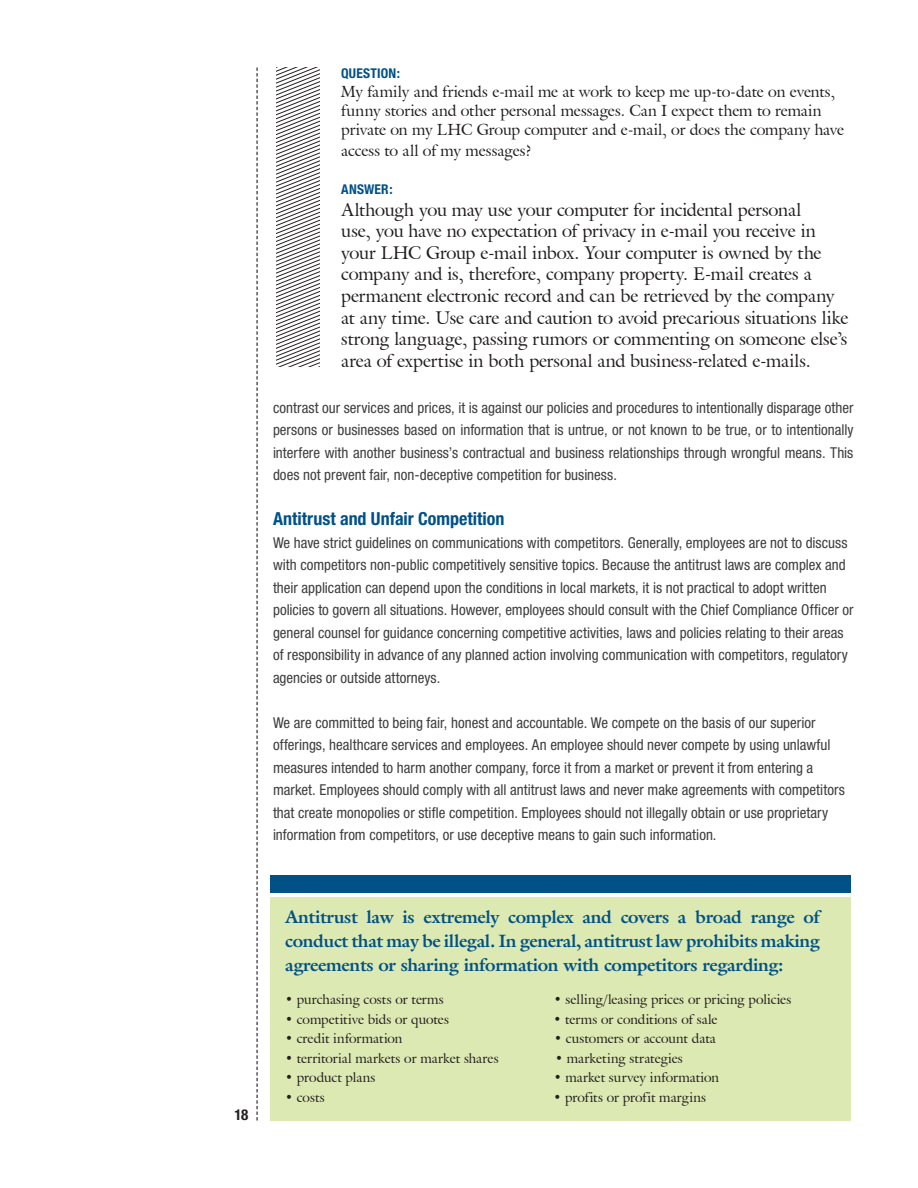
<style>
.page{position:relative;width:918px;height:1188px;background:#fff}
.page>*{position:absolute;margin:0;border:0;box-sizing:border-box;transform-origin:0 0}
.answer{font:18px/21.6px "Galliard IT Cby BT";letter-spacing:-.015em;color:#231f20}
.sidebar_title{font:700 18px/24px "Galliard";letter-spacing:-.02em;color:#005187;text-align:justify}
.subhead{font:700 condensed 18px "Helvetica Neue";color:#005187}
.question{font:15.75px/18.9px "Galliard IT Cby BT";letter-spacing:-.005em;color:#231f20}
.subhead-2{font:condensed 15px/22.5px "Helvetica Neue";color:#3e3e3f}
.body_copy{font:condensed 15px/22.5px "Helvetica Neue";color:#3e3e3f;text-align:justify}
.t1{font:700 condensed 15px "Helvetica Neue";color:#231f20}
.question-2{font:13.5px "Galliard IT Cby BT";color:#231f20}
.t2{font:700 condensed 13.5px "Helvetica Neue";letter-spacing:.015em;color:#005187}
</style>
<div class="page">
<svg style="left:256px;top:68px;width:2px;height:1052px"></svg>
<svg style="left:276px;top:68px;width:43px;height:299px"></svg>
<div style="left:270px;top:876px;width:580px;height:17px;background:#005187"></div>
<div style="left:270px;top:897px;width:580px;height:224px;background:#dce9b2"></div>
<p class="t2" style="left:341px;top:65px;width:60px">QUESTION:</p>
<p class="question" style="left:341px;top:82px;width:504px">My family and friends e-mail me at work to keep me up-to-date on events, funny stories and other personal messages. Can I expect them to remain private on my LHC Group computer and e-mail, or does the company have</p>
<p class="question" style="left:341px;top:141px;width:192px">access to all of my messages?</p>
<p class="t2" style="left:341px;top:181px;width:53px">ANSWER:</p>
<p class="answer" style="left:341px;top:198px;width:509px">Although you may use your computer for incidental personal<br>use, you have no expectation of privacy in e-mail you receive in your LHC Group e-mail inbox. Your computer is owned by the company and is, therefore, company property. E-mail creates a permanent electronic record and can be retrieved by the company at any time. Use care and caution to avoid precarious situations like strong language, passing rumors or commenting on someone else’s area of expertise in both personal and business-related e-mails.</p>
<p class="body_copy" style="left:273px;top:396px;width:582px">contrast our services and prices, it is against our policies and procedures to intentionally disparage other persons or businesses based on information that is untrue, or not known to be true, or to intentionally interfere with another business’s contractual and business relationships through wrongful means. This does not prevent fair, non-deceptive competition for business.</p>
<p class="subhead" style="left:273px;top:508px;width:233px">Antitrust and Unfair Competition</p>
<p class="subhead-2" style="left:273px;top:531px;width:582px">We have strict guidelines on communications with competitors. Generally, employees are not to discuss with competitors non-public competitively sensitive topics. Because the antitrust laws are complex and their application can depend upon the conditions in local markets, it is not practical to adopt written policies to govern all situations. However, employees should consult with the Chief Compliance Officer or general counsel for guidance concerning competitive activities, laws and policies relating to their areas of responsibility in advance of any planned action involving communication with competitors, regulatory agencies or outside attorneys.</p>
<p class="subhead-2" style="left:273px;top:711px;width:573px">We are committed to being fair, honest and accountable. We compete on the basis of our superior offerings, healthcare services and employees. An employee should never compete by using unlawful measures intended to harm another company, force it from a market or prevent it from entering a market. Employees should comply with all antitrust laws and never make agreements with competitors that create monopolies or stifle competition. Employees should not illegally obtain or use proprietary information from competitors, or use deceptive means to gain such information.</p>
<p class="t1" style="left:235px;top:1105px;width:15px">18</p>
<p class="sidebar_title" style="left:285px;top:905px;width:536px">Antitrust law is extremely complex and covers a broad range of conduct that may be illegal. In general, antitrust law prohibits making agreements or sharing information with competitors regarding:</p>
<p class="question-2" style="left:285px;top:991px;width:160px">• purchasing costs or terms</p>
<p class="question-2" style="left:554px;top:991px;width:239px">• selling/leasing prices or pricing policies</p>
<p class="question-2" style="left:285px;top:1010px;width:166px">• competitive bids or quotes</p>
<p class="question-2" style="left:553px;top:1010px;width:166px">• terms or conditions of sale</p>
<p class="question-2" style="left:285px;top:1030px;width:119px">• credit information</p>
<p class="question-2" style="left:554px;top:1030px;width:163px">• customers or account data</p>
<p class="question-2" style="left:285px;top:1049px;width:215px">• territorial markets or market shares</p>
<p class="question-2" style="left:555px;top:1049px;width:129px">• marketing strategies</p>
<p class="question-2" style="left:285px;top:1069px;width:92px">• product plans</p>
<p class="question-2" style="left:554px;top:1069px;width:167px">• market survey information</p>
<p class="question-2" style="left:285px;top:1088px;width:41px">• costs</p>
<p class="question-2" style="left:554px;top:1088px;width:154px">• profits or profit margins</p>
</div>
